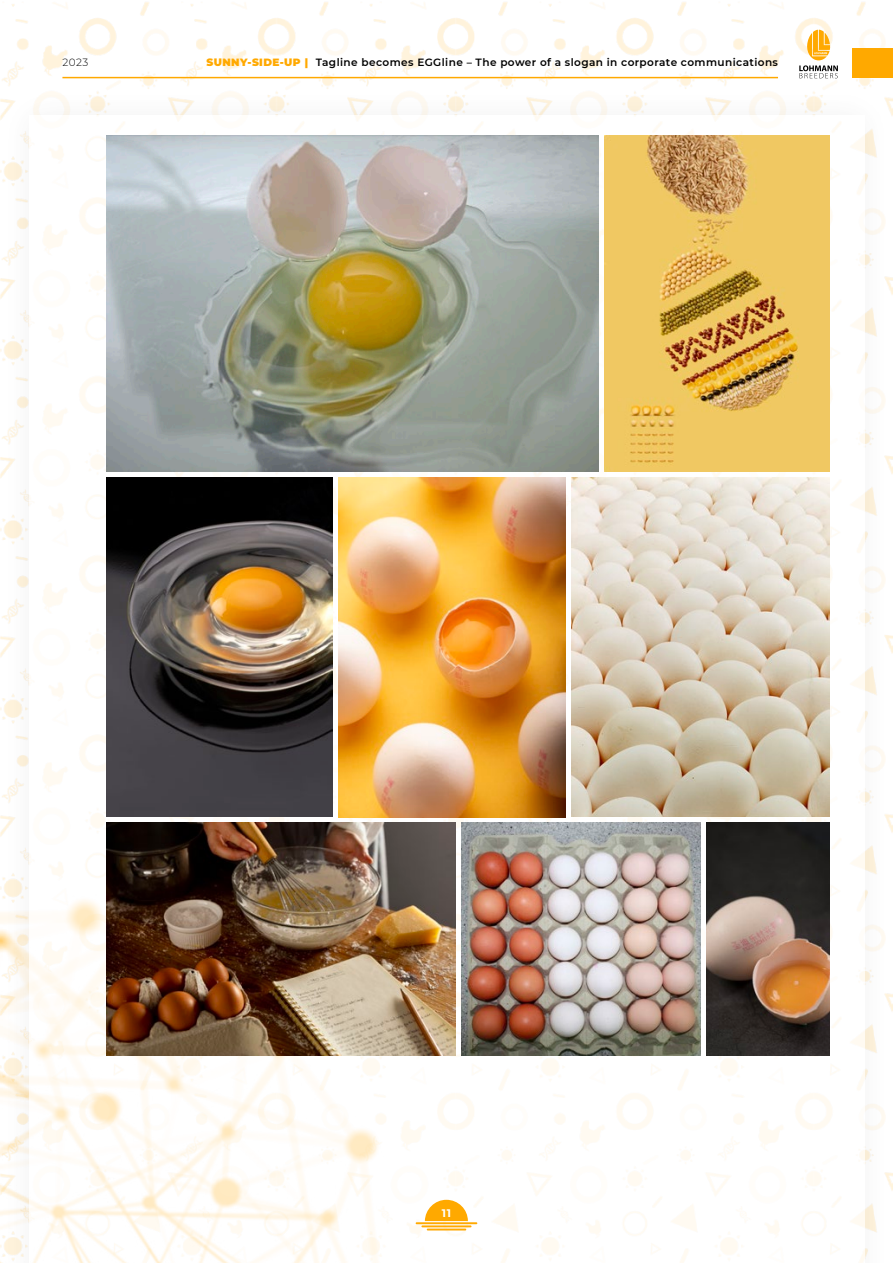
<style>
.page{position:relative;width:893px;height:1263px;background:#fff}
.page>*{position:absolute;margin:0;border:0;box-sizing:border-box;transform-origin:0 0}
.t1{font:700 10.95px "Montserrat";color:#fff}
.t2{font:600 10.5px "Montserrat";letter-spacing:.04em;color:#000}
.t3{font:300 10.5px "Montserrat";color:#000}
.s1{font-weight:900;color:#ffa900}
</style>
<div class="page">
<img style="left:2px;top:2px;width:891px;height:81px">
<div style="left:0;top:83px;width:893px;height:1180px;background:#000;opacity:.1"></div>
<div style="left:29px;top:115px;width:835px;height:1148px;background:#fff"></div>
<img style="left:106px;top:135px;width:492px;height:336px">
<img style="left:605px;top:135px;width:224px;height:336px">
<img style="left:572px;top:478px;width:257px;height:339px">
<img style="left:106px;top:822px;width:349px;height:233px">
<img style="left:339px;top:478px;width:226px;height:339px">
<img style="left:106px;top:478px;width:226px;height:338px">
<img style="left:461px;top:822px;width:239px;height:233px">
<img style="left:707px;top:822px;width:122px;height:233px">
<svg style="left:799px;top:30px;width:39px;height:48px"></svg>
<div style="left:852px;top:49px;width:41px;height:29px;background:#ffa900"></div>
<hr style="left:62px;top:77px;width:716px;height:1px;background:#ffa900">
<hr style="left:416px;top:1222px;width:61px;height:2px;background:#ffa900">
<hr style="left:421px;top:1225px;width:50px;height:2px;background:#ffa900">
<hr style="left:427px;top:1228px;width:39px;height:2px;background:#ffa900">
<svg style="left:425px;top:1200px;width:43px;height:21px"></svg>
<p class="t3" style="left:62px;top:55px;width:27px">2023</p>
<p class="t2" style="left:206px;top:55px;width:573px"><span class="s1">SUNNY-SIDE-UP |</span> Tagline becomes EGGline – The power of a slogan in corporate communications</p>
<p class="t1" style="left:442px;top:1205px;width:11px">11</p>
</div>
